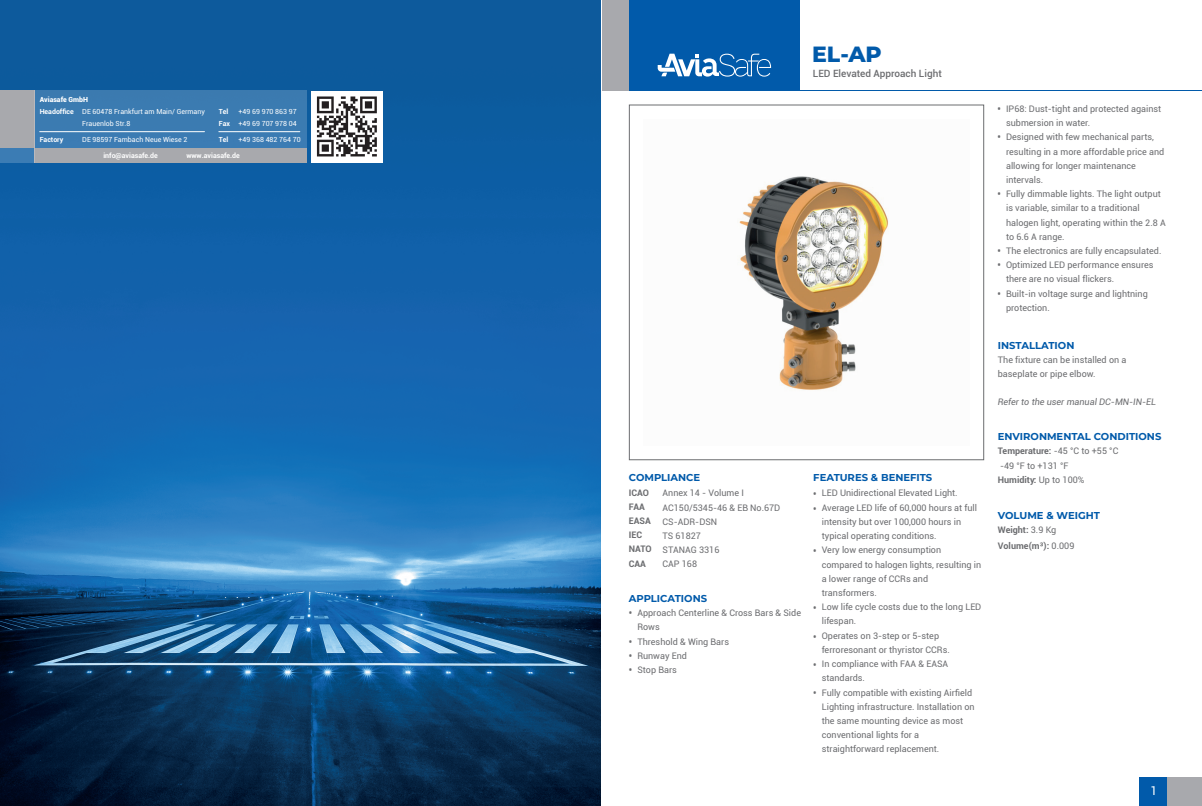
<style>
.page{position:relative;width:1202px;height:806px;background:#fff}
.page>*{position:absolute;margin:0;border:0;box-sizing:border-box;transform-origin:0 0}
.t1{font:800 22px "Montserrat";color:#015aaa}
.t2{font:12px "Roboto";color:#fff}
.t3{font:700 10px "Montserrat";color:#015aaa}
.t4{font:500 10px "Roboto";color:#6c6d70}
.t5{font:9px/14.2px "Roboto";color:#6c6d70}
.t6{font:700 9px/14.2px "Roboto";color:#6c6d70}
.t7{font:italic 9px "Roboto";color:#6c6d70}
.t8{font:900 9px/14.2px "Roboto";color:#6c6d70}
.t9{font:7px/12px "Roboto";color:#fff}
.t10{font:700 7px/12px "Roboto";color:#fff}
.t11{font:900 7px "Roboto";color:#fff}
.s1{font-weight:700}
.s2{font-weight:400}
</style>
<div class="page">
<div style="left:629px;top:105px;width:355px;height:354px;border:1px solid #6c6d70"></div>
<div style="left:602px;top:0;width:28px;height:91px;background:#a8a9ad"></div>
<div style="left:629px;top:0;width:170px;height:91px;background:#015aaa"></div>
<hr style="left:629px;top:90px;width:573px;height:1px;background:#015aaa">
<svg style="left:658px;top:54px;width:113px;height:23px"></svg>
<div style="left:1140px;top:777px;width:28px;height:28px;background:#015aaa"></div>
<div style="left:1168px;top:777px;width:34px;height:28px;background:#a8a9ad"></div>
<img style="left:739px;top:176px;width:150px;height:214px">
<img style="left:0;top:0;width:601px;height:805px">
<div style="left:0;top:91px;width:34px;height:57px;background:#a8a9ad"></div>
<div style="left:34px;top:91px;width:272px;height:57px;background:#3b7bb1"></div>
<div style="left:34px;top:148px;width:272px;height:14px;background:#a8a9ad"></div>
<div style="left:0;top:148px;width:34px;height:14px;background:#3b7cb4"></div>
<div style="left:311px;top:91px;width:72px;height:71px;background:#fff"></div>
<svg style="left:317px;top:96px;width:60px;height:60px"></svg>
<hr style="left:40px;top:131px;width:164px;height:1px;background:#fff">
<hr style="left:219px;top:131px;width:81px;height:1px;background:#fff">
<p class="t11" style="left:40px;top:94px;width:50px">Aviasafe GmbH</p>
<p class="t10" style="left:40px;top:105px;width:36px">Headoffice</p>
<p class="t10" style="left:219px;top:105px;width:13px">Tel<br>Fax</p>
<p class="t9" style="left:239px;top:105px;width:60px">+49 69 970 863 97 +49 69 707 978 04</p>
<p class="t10" style="left:40px;top:134px;width:25px">Factory</p>
<p class="t9" style="left:82px;top:134px;width:107px">DE 98597 Fambach Neue Wiese 2</p>
<p class="t10" style="left:219px;top:134px;width:11px">Tel</p>
<p class="t9" style="left:239px;top:134px;width:64px">+49 368 482 764 70</p>
<p class="t10" style="left:103px;top:149px;width:56px">info@aviasafe.de</p>
<p class="t10" style="left:186px;top:149px;width:55px">www.aviasafe.de</p>
<p class="t9" style="left:82px;top:105px;width:124px">DE 60478 Frankfurt am Main/ Germany<br>Frauenlob Str.8</p>
<h1 class="t1" style="left:812px;top:38px;width:71px">EL-AP</h1>
<p class="t4" style="left:813px;top:66px;width:130px">LED Elevated Approach Light</p>
<p class="t3" style="left:629px;top:470px;width:73px">COMPLIANCE</p>
<p class="t6" style="left:629px;top:484px;width:24px">ICAO<br>FAA<br>EASA<br>IEC<br>NATO<br>CAA</p>
<p class="t3" style="left:629px;top:590px;width:80px">APPLICATIONS</p>
<p class="t8" style="left:629px;top:605px;width:5px">•</p>
<p class="t8" style="left:629px;top:633px;width:5px;text-align:justify">• • •</p>
<p class="t5" style="left:662px;top:485px;width:119px">Annex 14 - Volume I<br>AC150/5345-46 &amp; EB No.67D<br>CS-ADR-DSN<br>TS 61827<br>STANAG 3316<br>CAP 168</p>
<p class="t5" style="left:637px;top:605px;width:165px">Approach Centerline &amp; Cross Bars &amp; Side<br>Rows<br>Threshold &amp; Wing Bars<br>Runway End<br>Stop Bars</p>
<p class="t3" style="left:813px;top:470px;width:121px">FEATURES &amp; BENEFITS</p>
<p class="t5" style="left:822px;top:485px;width:161px">LED Unidirectional Elevated Light.<br>Average LED life of 60,000 hours at full intensity but over 100,000 hours in typical operating conditions.<br>Very low energy consumption compared to halogen lights, resulting in a lower range of CCRs and transformers.<br>Low life cycle costs due to the long LED lifespan.<br>Operates on 3-step or 5-step ferroresonant or thyristor CCRs.<br>In compliance with FAA &amp; EASA standards.<br>Fully compatible with existing Airfield<br>Lighting infrastructure. Installation on the same mounting device as most conventional lights for a straightforward replacement.</p>
<p class="t8" style="left:813px;top:486px;width:5px">• •</p>
<p class="t8" style="left:813px;top:543px;width:5px">•</p>
<p class="t8" style="left:813px;top:600px;width:5px">•</p>
<p class="t8" style="left:813px;top:628px;width:5px">•</p>
<p class="t8" style="left:813px;top:657px;width:5px">•</p>
<p class="t8" style="left:813px;top:685px;width:5px">•</p>
<p class="t5" style="left:1006px;top:101px;width:161px">IP68: Dust-tight and protected against submersion in water.<br>Designed with few mechanical parts, resulting in a more affordable price and allowing for longer maintenance intervals.<br>Fully dimmable lights. The light output is variable, similar to a traditional halogen light, operating within the 2.8 A to 6.6 A range.<br>The electronics are fully encapsulated.<br>Optimized LED performance ensures there are no visual flickers.<br>Built-in voltage surge and lightning protection.</p>
<p class="t8" style="left:997px;top:101px;width:5px">•</p>
<p class="t8" style="left:997px;top:130px;width:5px">•</p>
<p class="t8" style="left:997px;top:186px;width:5px">•</p>
<p class="t8" style="left:997px;top:243px;width:5px">• •</p>
<p class="t8" style="left:997px;top:286px;width:5px">•</p>
<p class="t3" style="left:998px;top:337px;width:78px">INSTALLATION</p>
<p class="t5" style="left:998px;top:352px;width:130px">The fixture can be installed on a baseplate or pipe elbow.</p>
<p class="t7" style="left:998px;top:395px;width:160px">Refer to the user manual DC-MN-IN-EL</p>
<p class="t3" style="left:998px;top:429px;width:165px">ENVIRONMENTAL CONDITIONS</p>
<p class="t5" style="left:998px;top:443px;width:122px"><span class="s1">Temperature:</span> -45 °C to +55 °C -49 °F to +131 °F<br><span class="s1">Humidity:</span> Up to 100%</p>
<p class="t3" style="left:998px;top:507px;width:104px">VOLUME &amp; WEIGHT</p>
<p class="t6" style="left:998px;top:521px;width:78px;line-height:15.7px">Weight: <span class="s2">3.9 Kg<br></span>Volume(m³): <span class="s2">0.009</span></p>
<h2 class="t2" style="left:1150px;top:782px;width:8px">1</h2>
</div>
